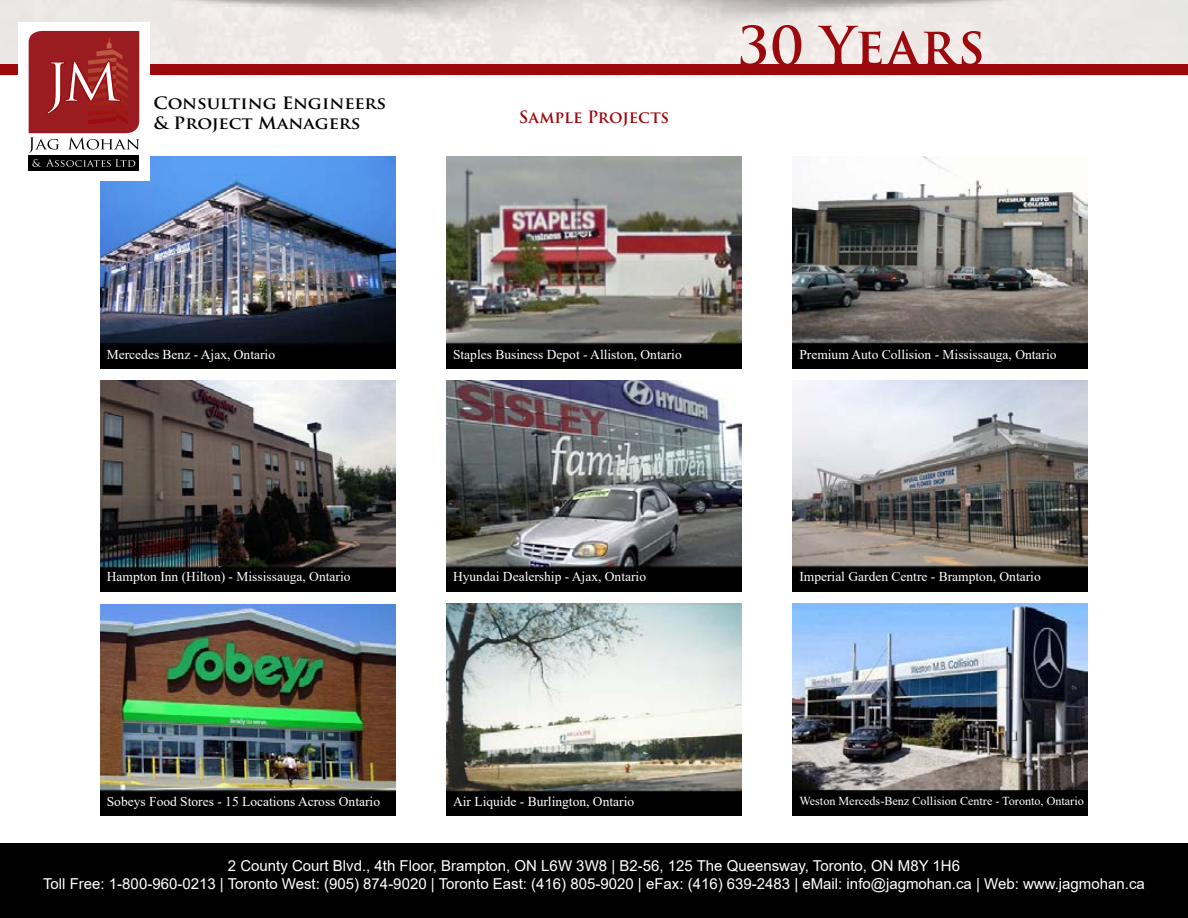
<style>
.page{position:relative;width:1188px;height:918px;background:#fff}
.page>*{position:absolute;margin:0;border:0;box-sizing:border-box;transform-origin:0 0}
.t1{font:600 52.5px "Trajan Pro 3";letter-spacing:.01em;color:#9b090d}
.t2{font:700 20.7px "Trajan Pro";color:#000;scale:1.08 1}
.t3{font:700 16.65px "Trajan Pro";color:#000;scale:1.08 1}
.t4{font:600 16.5px "Trajan Pro 3";letter-spacing:-.005em;color:#9b090d}
.t5{font:15px/18px "Arial";color:#fff;text-align:center}
.t6{font:13.5px "Times New Roman";color:#fff}
.t7{font:12.15px "Times New Roman";color:#fff}
</style>
<div class="page">
<div style="left:0;top:844px;width:1188px;height:74px;background:#000"></div>
<img style="left:100px;top:157px;width:295px;height:188px">
<img style="left:446px;top:157px;width:296px;height:188px">
<img style="left:793px;top:157px;width:295px;height:188px">
<img style="left:100px;top:381px;width:295px;height:211px">
<img style="left:446px;top:380px;width:296px;height:212px">
<img style="left:793px;top:380px;width:295px;height:212px">
<img style="left:100px;top:604px;width:295px;height:188px">
<img style="left:446px;top:604px;width:296px;height:188px">
<img style="left:793px;top:604px;width:295px;height:188px">
<div style="left:0;top:64px;width:1188px;height:11px;background:#9b090d"></div>
<div style="left:100px;top:345px;width:295px;height:23px;background:#000"></div>
<div style="left:446px;top:345px;width:296px;height:23px;background:#000"></div>
<div style="left:793px;top:345px;width:295px;height:23px;background:#000"></div>
<div style="left:100px;top:568px;width:295px;height:23px;background:#000"></div>
<div style="left:446px;top:568px;width:296px;height:23px;background:#000"></div>
<div style="left:793px;top:568px;width:295px;height:23px;background:#000"></div>
<div style="left:100px;top:792px;width:295px;height:23px;background:#000"></div>
<div style="left:446px;top:792px;width:296px;height:23px;background:#000"></div>
<div style="left:793px;top:792px;width:295px;height:23px;background:#000"></div>
<div style="left:18px;top:22px;width:132px;height:158px;background:#fff"></div>
<div style="left:29px;top:156px;width:110px;height:15px;background:#000"></div>
<svg style="left:32px;top:159px;width:103px;height:8px"></svg>
<svg style="left:29px;top:30px;width:111px;height:123px"></svg>
<h2 class="t2" style="left:157px;top:83px;width:241px">&amp; Project Managers</h2>
<p class="t3" style="left:153px;top:112px;width:193px">&amp; Project Managers</p>
<p class="t3" style="left:153px;top:93px;width:217px">Consulting Engineers</p>
<p class="t4" style="left:519px;top:105px;width:151px">Sample Projects</p>
<h1 class="t1" style="left:738px;top:8px;width:248px">30 Years</h1>
<p class="t6" style="left:107px;top:345px;width:170px">Mercedes Benz - Ajax, Ontario</p>
<p class="t6" style="left:453px;top:345px;width:230px">Staples Business Depot - Alliston, Ontario</p>
<p class="t6" style="left:799px;top:345px;width:259px">Premium Auto Collision - Mississauga, Ontario</p>
<p class="t6" style="left:107px;top:567px;width:245px">Hampton Inn (Hilton) - Mississauga, Ontario</p>
<p class="t6" style="left:453px;top:567px;width:195px">Hyundai Dealership - Ajax, Ontario</p>
<p class="t6" style="left:799px;top:567px;width:243px">Imperial Garden Centre - Brampton, Ontario</p>
<p class="t6" style="left:107px;top:792px;width:275px">Sobeys Food Stores - 15 Locations Across Ontario</p>
<p class="t6" style="left:453px;top:792px;width:183px">Air Liquide - Burlington, Ontario</p>
<p class="t7" style="left:799px;top:792px;width:286px">Weston Merceds-Benz Collision Centre - Toronto, Ontario</p>
<p class="t5" style="left:43px;top:856px;width:1103px">2 County Court Blvd., 4th Floor, Brampton, ON L6W 3W8 | B2-56, 125 The Queensway, Toronto, ON M8Y 1H6<br>Toll Free: 1-800-960-0213 | Toronto West: (905) 874-9020 | Toronto East: (416) 805-9020 | eFax: (416) 639-2483 | eMail: info@jagmohan.ca | Web: www.jagmohan.ca</p>
</div>
